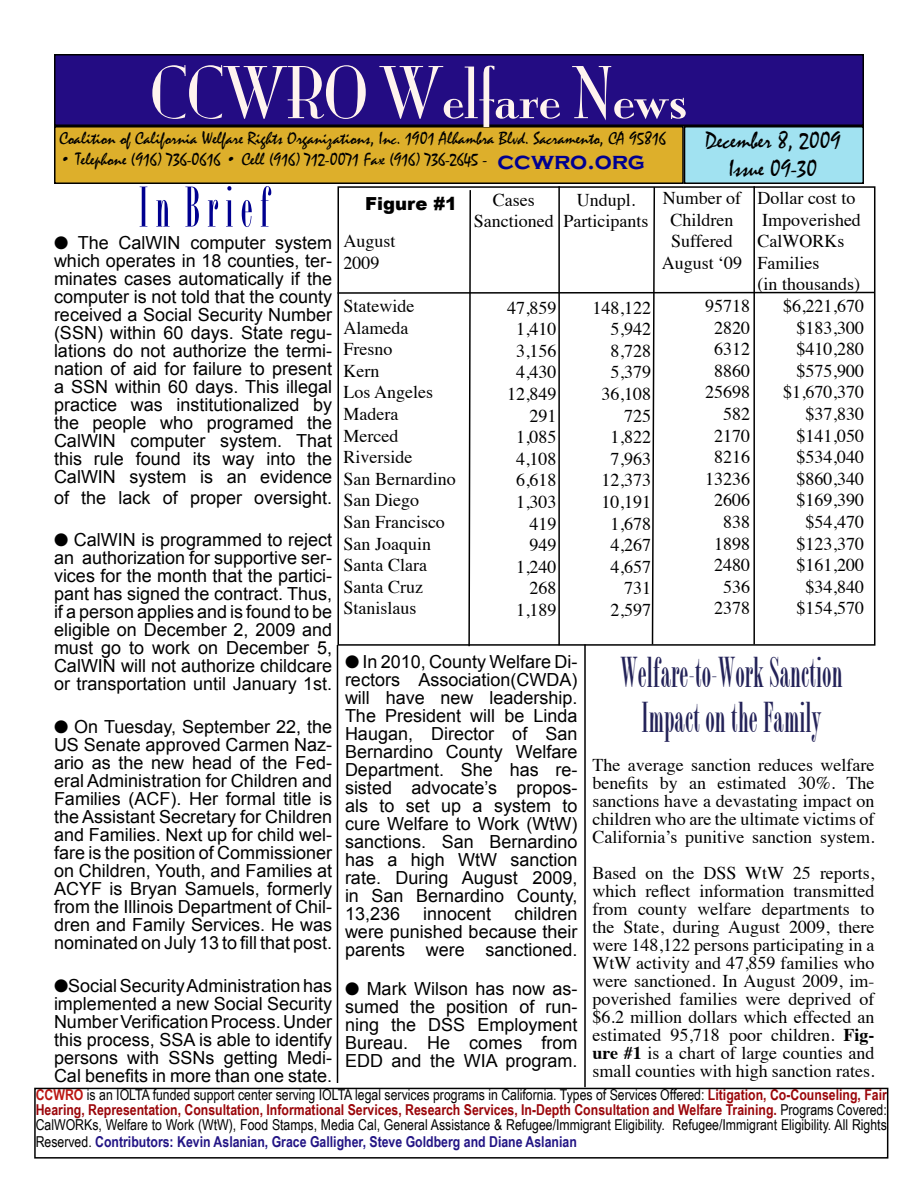
<style>
.page{position:relative;width:918px;height:1188px;background:#fff}
.page>*{position:absolute;margin:0;border:0;box-sizing:border-box;transform-origin:0 0}
.t1{font:66px "Mona Lisa Solid ITCTT";color:#fff4ee}
.t2{font:60px "Bordeaux Roman Bold Let Plain";color:#000090}
.t3{font:45px/45px "Bordeaux Roman Bold Let Plain";color:#232258;text-align:center}
.t4{font:24px/28.8px "Mistral";color:#000;text-align:center}
.t5{font:700 24px "Copperplate Gothic";color:#000090}
.t6{font:18px/18px "Arial";color:#000;text-align:justify}
.t7{font:18px/21.6px "Times";color:#000;text-align:center}
.t8{font:18px "Mistral";color:#000}
.t9{font:900 18px "Arial";color:#000}
.t10{font:15px/15px "Arial Narrow";color:#000;text-align:justify}
.t11{font:700 15px "Arial Narrow";color:#231585}
.s1{font-weight:700}
.s2{font-weight:700;color:#bb1713}
.s3{font-weight:700;color:#9b060a}
.s4{font-weight:400;color:#000}
</style>
<div class="page">
<div style="left:55px;top:127px;width:628px;height:56px;background:#ddaf2b"></div>
<div style="left:54px;top:126px;width:630px;height:58px;border:2px solid #000"></div>
<div style="left:55px;top:55px;width:808px;height:70px;background:#230c83"></div>
<div style="left:54px;top:54px;width:810px;height:72px;border:2px solid #000"></div>
<div style="left:685px;top:127px;width:178px;height:56px;background:#a1e2f1"></div>
<div style="left:684px;top:126px;width:180px;height:58px;border:2px solid #000"></div>
<div style="left:34px;top:1088px;width:854px;height:71px;border:2px solid #000"></div>
<svg style="left:336px;top:186px;width:540px;height:462px"></svg>
<hr style="left:753px;top:186px;width:2px;height:458px;background:#000">
<hr style="left:337px;top:645px;width:1px;height:438px;background:#000">
<hr style="left:584px;top:644px;width:2px;height:443px;background:#000">
<h1 class="t1" style="left:150px;top:42px;width:538px">CCWRO Welfare News</h1>
<h3 class="t5" style="left:498px;top:148px;width:149px">ccwro.org</h3>
<p class="t8" style="left:59px;top:128px;width:608px">Coalition of California Welfare Rights Organizations, Inc. 1901 Alhambra Blvd. Sacramento, CA 95816</p>
<p class="t8" style="left:59px;top:150px;width:430px">• Telephone (916) 736-0616 • Cell (916) 712-0071 Fax (916) 736-2645 -</p>
<h3 class="t4" style="left:705px;top:126px;width:137px">December 8, 2009<br>Issue 09-30</h3>
<h2 class="t2" style="left:139px;top:180px;width:133px">I n B r i e f</h2>
<p class="t6" style="left:54px;top:234px;width:280px">● The CalWIN computer system which operates in 18 counties, ter&shy;minates cases automatically if the computer is not told that the county received a Social Security Number (SSN) within 60 days. State regu&shy;lations do not authorize the termi&shy;nation of aid for failure to present a SSN within 60 days. This illegal practice was institutionalized by the people who programed the CalWIN computer system. That this rule found its way into the CalWIN system is an evidence</p>
<p class="t6" style="left:54px;top:489px;width:280px">of the lack of proper oversight.</p>
<p class="t6" style="left:54px;top:531px;width:280px">● CalWIN is programmed to reject an authorization for supportive ser&shy;vices for the month that the partici&shy;pant has signed the contract. Thus, if a person applies and is found to be eligible on December 2, 2009 and must go to work on December 5, CalWIN will not authorize childcare or transportation until January 1st.</p>
<p class="t6" style="left:54px;top:718px;width:280px">● On Tuesday, September 22, the US Senate approved Carmen Naz&shy;ario as the new head of the Fed&shy;eral Administration for Children and Families (ACF). Her formal title is the Assistant Secretary for Children and Families. Next up for child wel&shy;fare is the position of Commissioner on Children, Youth, and Families at ACYF is Bryan Samuels, formerly from the Illinois Department of Chil&shy;dren and Family Services. He was nominated on July 13 to fill that post.</p>
<p class="t6" style="left:54px;top:976px;width:280px">●Social Security Administration has implemented a new Social Security Number Verification Process. Under this process, SSA is able to identify persons with SSNs getting Medi-Cal benefits in more than one state.</p>
<p class="t9" style="left:365px;top:190px;width:94px">Figure #1</p>
<p class="t7" style="left:344px;top:229px;width:54px;text-align:left">August<br>2009</p>
<p class="t7" style="left:344px;top:294px;width:114px;text-align:left">Statewide<br>Alameda<br>Fresno<br>Kern<br>Los Angeles<br>Madera<br>Merced<br>Riverside<br>San Bernardino<br>San Diego<br>San Francisco<br>San Joaquin<br>Santa Clara<br>Santa Cruz<br>Stanislaus</p>
<p class="t7" style="left:474px;top:187px;width:81px">Cases<br>Sanctioned</p>
<p class="t7" style="left:564px;top:187px;width:86px">Undupl.<br>Participants</p>
<p class="t7" style="left:507px;top:295px;width:51px;text-align:right">47,859<br>1,410<br>3,156<br>4,430<br>12,849<br>291<br>1,085<br>4,108<br>6,618<br>1,303<br>419<br>949<br>1,240<br>268<br>1,189</p>
<p class="t7" style="left:593px;top:295px;width:60px;text-align:right">148,122<br>5,942<br>8,728<br>5,379<br>36,108<br>725<br>1,822<br>7,963<br>12,373<br>10,191<br>1,678<br>4,267<br>4,657<br>731<br>2,597</p>
<p class="t7" style="left:662px;top:186px;width:82px">Number of<br>Children<br>Suffered<br>August ‘09</p>
<p class="t7" style="left:705px;top:294px;width:46px;text-align:right">95718<br>2820<br>6312<br>8860<br>25698<br>582<br>2170<br>8216<br>13236<br>2606<br>838<br>1898<br>2480<br>536<br>2378</p>
<p class="t7" style="left:758px;top:186px;width:99px">Dollar cost to</p>
<p class="t7" style="left:762px;top:207px;width:100px">Impoverished</p>
<p class="t7" style="left:758px;top:229px;width:88px">CalWORKs</p>
<p class="t7" style="left:758px;top:250px;width:64px">Families</p>
<p class="t7" style="left:758px;top:272px;width:104px">(in thousands)</p>
<p class="t7" style="left:783px;top:294px;width:82px">$6,221,670</p>
<p class="t7" style="left:797px;top:315px;width:69px">$183,300</p>
<p class="t7" style="left:797px;top:337px;width:69px">$410,280</p>
<p class="t7" style="left:797px;top:358px;width:69px">$575,900</p>
<p class="t7" style="left:783px;top:380px;width:82px">$1,670,370</p>
<p class="t7" style="left:806px;top:402px;width:60px">$37,830</p>
<p class="t7" style="left:797px;top:423px;width:69px">$141,050</p>
<p class="t7" style="left:797px;top:445px;width:69px">$534,040</p>
<p class="t7" style="left:797px;top:466px;width:69px">$860,340</p>
<p class="t7" style="left:797px;top:488px;width:69px">$169,390</p>
<p class="t7" style="left:806px;top:510px;width:60px">$54,470</p>
<p class="t7" style="left:797px;top:531px;width:69px">$123,370</p>
<p class="t7" style="left:797px;top:553px;width:69px">$161,200</p>
<p class="t7" style="left:806px;top:574px;width:60px">$34,840</p>
<p class="t7" style="left:797px;top:596px;width:69px">$154,570</p>
<p class="t6" style="left:345px;top:653px;width:234px">● In 2010, County Welfare Di&shy;rectors Association(CWDA) will have new leadership.<br>The President will be Linda Haugan, Director of San Bernardino County Welfare Department. She has re&shy;sisted advocate’s propos&shy;als to set up a system to cure Welfare to Work (WtW) sanctions. San Bernardino has a high WtW sanction rate. During August 2009, in San Bernardino County, 13,236</p>
<p class="t6" style="left:345px;top:905px;width:234px;text-indent:169px">children were punished because their parents were sanctioned.</p>
<p class="t6" style="left:345px;top:980px;width:234px">● Mark Wilson has now as&shy;sumed the position of run&shy;ning the DSS Employment Bureau. He comes from EDD and the WIA program.</p>
<p class="t6" style="left:423px;top:905px;width:70px">innocent</p>
<h3 class="t3" style="left:620px;top:652px;width:224px">Welfare-to-Work Sanction<br>Impact on the Family</h3>
<p class="t7" style="left:592px;top:754px;width:284px;line-height:18px;text-align:justify">The average sanction reduces welfare benefits by an estimated 30%. The sanctions have a devastating impact on children who are the ultimate victims of California’s punitive sanction system.</p>
<p class="t7" style="left:592px;top:862px;width:284px;line-height:18px;text-align:justify">Based on the DSS WtW 25 reports, which reflect information transmitted from county welfare departments to the State, during August 2009, there were 148,122 persons participating in a WtW activity and 47,859 families who were sanctioned. In August 2009, im&shy;poverished families were deprived of $6.2 million dollars which effected an estimated 95,718 poor children. <span class="s1">Fig&shy;ure #1</span> is a chart of large counties and small counties with high sanction rates.</p>
<p class="t10" style="left:36px;top:1087px;width:853px"><span class="s2">CCWRO</span> is an IOLTA funded support center serving IOLTA legal services programs in California. Types of Services Offered: <span class="s3">Litigation, Co-Counseling, Fair Hearing, Representation, Consultation, Informational Services, Research Services, In-Depth Consultation and Welfare Training.</span> Programs Covered:<br>CalWORKs, Welfare to Work (WtW), Food Stamps, Media Cal, General Assistance &amp; Refugee/Immigrant Eligibility. Refugee/Immigrant Eligibility. All Rights</p>
<p class="t11" style="left:36px;top:1130px;width:543px"><span class="s4">Reserved.</span> Contributors: Kevin Aslanian, Grace Galligher, Steve Goldberg and Diane Aslanian</p>
</div>
